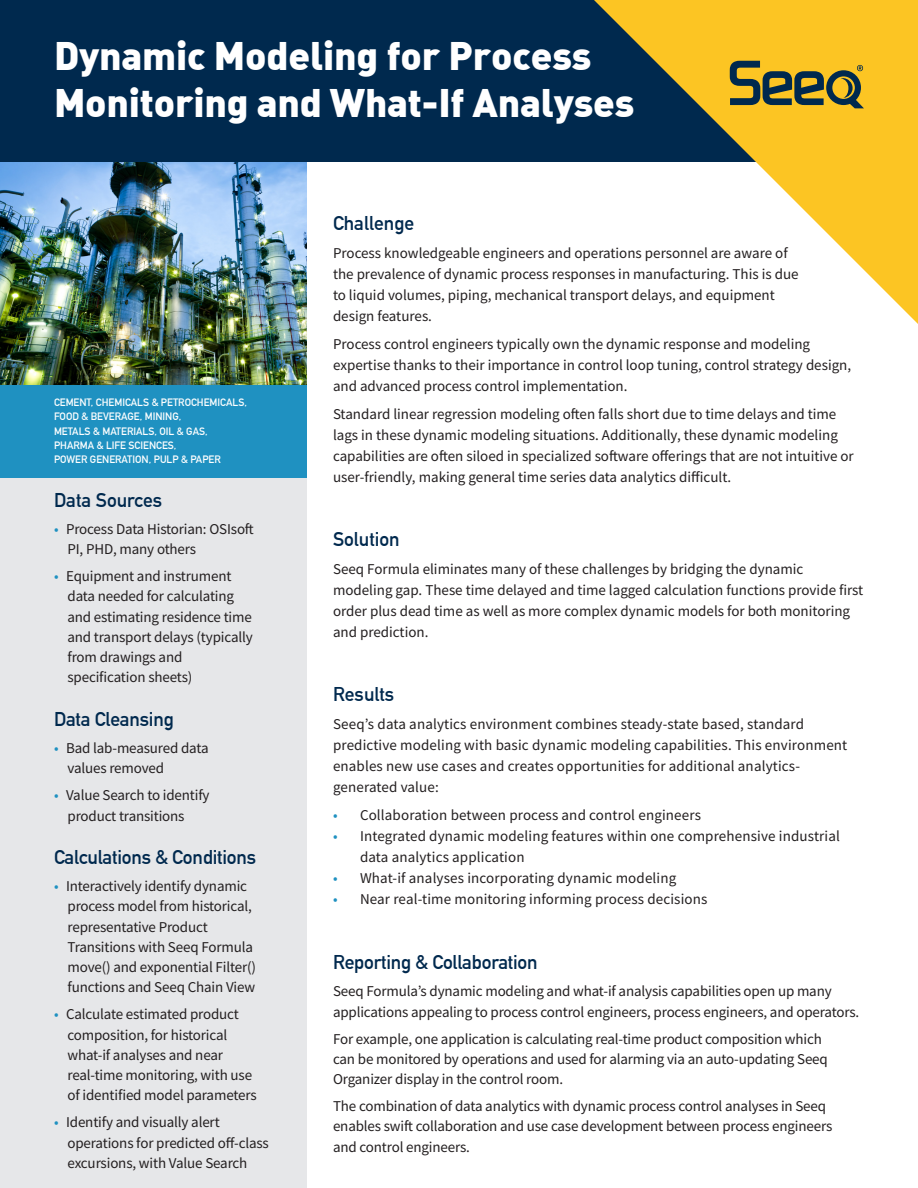
<style>
.page{position:relative;width:918px;height:1188px;background:#fff}
.page>*{position:absolute;margin:0;border:0;box-sizing:border-box;transform-origin:0 0}
.t1{font:900 39px/46.8px "DIN Alternate";letter-spacing:-.005em;color:#fff}
.t2{font:700 19.5px "DIN Alternate";letter-spacing:-.01em;color:#00294e}
.t3{font:15px/20.2px "Source Sans Pro";letter-spacing:-.01em;color:#231f20}
.t4{font:15px/21px "Source Sans Pro";letter-spacing:.01em;color:#231f20}
.t5{font:700 10.5px "DIN Alternate";color:#fff}
.s1{color:#1f91c1}
</style>
<div class="page">
<div style="left:0;top:183px;width:306px;height:1005px;background:#e6e7e9"></div>
<div style="left:0;top:384px;width:306px;height:93px;background:#1f91c1"></div>
<div style="left:0;top:0;width:918px;height:162px;background:#00294e"></div>
<svg style="left:594px;top:0;width:324px;height:324px"></svg>
<svg style="left:730px;top:61px;width:134px;height:47px"></svg>
<img style="left:0;top:162px;width:306px;height:222px">
<p class="t1" style="left:54px;top:31px;width:582px">Dynamic Modeling for Process<br>Monitoring and What-If Analyses</p>
<p class="t5" style="left:54px;top:395px;width:194px">CEMENT, CHEMICALS &amp; PETROCHEMICALS,</p>
<p class="t5" style="left:54px;top:409px;width:129px">FOOD &amp; BEVERAGE, MINING,</p>
<p class="t5" style="left:54px;top:423px;width:155px">METALS &amp; MATERIALS, OIL &amp; GAS,</p>
<p class="t5" style="left:54px;top:437px;width:124px">PHARMA &amp; LIFE SCIENCES,</p>
<p class="t5" style="left:54px;top:452px;width:168px">POWER GENERATION, PULP &amp; PAPER</p>
<p class="t2" style="left:54px;top:485px;width:110px">Data Sources</p>
<p class="t3" style="left:68px;top:519px;width:188px;text-indent:-14px"><span class="s1">•</span> Process Data Historian: OSIsoft<br>PI, PHD, many others</p>
<p class="t3" style="left:68px;top:566px;width:187px;text-indent:-14px"><span class="s1">•</span> Equipment and instrument data needed for calculating and estimating residence time and transport delays (typically from drawings and specification sheets)</p>
<p class="t2" style="left:54px;top:704px;width:121px">Data Cleansing</p>
<p class="t3" style="left:68px;top:738px;width:143px;text-indent:-14px"><span class="s1">•</span> Bad lab-measured data values removed</p>
<p class="t3" style="left:68px;top:785px;width:144px;text-indent:-14px"><span class="s1">•</span> Value Search to identify product transitions</p>
<p class="t2" style="left:54px;top:843px;width:204px">Calculations &amp; Conditions</p>
<p class="t3" style="left:68px;top:876px;width:190px;text-indent:-14px"><span class="s1">•</span> Interactively identify dynamic process model from historical, representative Product<br>Transitions with Seeq Formula move() and exponential Filter() functions and Seeq Chain View</p>
<p class="t3" style="left:68px;top:1004px;width:191px;text-indent:-14px"><span class="s1">•</span> Calculate estimated product composition, for historical what-if analyses and near real-time monitoring, with use of identified model parameters</p>
<p class="t3" style="left:68px;top:1112px;width:203px;text-indent:-14px"><span class="s1">•</span> Identify and visually alert operations for predicted off-class excursions, with Value Search</p>
<p class="t2" style="left:333px;top:209px;width:83px">Challenge</p>
<p class="t3" style="left:333px;top:243px;width:467px;line-height:21px">Process knowledgeable engineers and operations personnel are aware of the prevalence of dynamic process responses in manufacturing. This is due to liquid volumes, piping, mechanical transport delays, and equipment design features.</p>
<p class="t3" style="left:333px;top:333px;width:520px;line-height:21px">Process control engineers typically own the dynamic response and modeling expertise thanks to their importance in control loop tuning, control strategy design, and advanced process control implementation.</p>
<p class="t3" style="left:333px;top:403px;width:522px;line-height:21px">Standard linear regression modeling often falls short due to time delays and time lags in these dynamic modeling situations. Additionally, these dynamic modeling capabilities are often siloed in specialized software offerings that are not intuitive or user-friendly, making general time series data analytics difficult.</p>
<p class="t2" style="left:333px;top:525px;width:68px">Solution</p>
<p class="t3" style="left:333px;top:558px;width:532px;line-height:21px">Seeq Formula eliminates many of these challenges by bridging the dynamic modeling gap. These time delayed and time lagged calculation functions provide first order plus dead time as well as more complex dynamic models for both monitoring and prediction.</p>
<p class="t2" style="left:333px;top:680px;width:63px">Results</p>
<p class="t4" style="left:333px;top:714px;width:516px">Seeq’s data analytics environment combines steady-state based, standard predictive modeling with basic dynamic modeling capabilities. This environment enables new use cases and creates opportunities for additional analytics&shy;generated value:</p>
<p class="t4" style="left:333px;top:804px;width:370px"><span class="s1">•</span> Collaboration between process and control engineers</p>
<p class="t4" style="left:360px;top:825px;width:481px;text-indent:-27px"><span class="s1">•</span> Integrated dynamic modeling features within one comprehensive industrial data analytics application</p>
<p class="t4" style="left:333px;top:867px;width:345px"><span class="s1">•</span> What-if analyses incorporating dynamic modeling</p>
<p class="t4" style="left:333px;top:888px;width:376px"><span class="s1">•</span> Near real-time monitoring informing process decisions</p>
<p class="t2" style="left:333px;top:948px;width:206px">Reporting &amp; Collaboration</p>
<p class="t3" style="left:333px;top:981px;width:528px">Seeq Formula’s dynamic modeling and what-if analysis capabilities open up many applications appealing to process control engineers, process engineers, and operators.</p>
<p class="t3" style="left:333px;top:1028px;width:496px">For example, one application is calculating real-time product composition which can be monitored by operations and used for alarming via an auto-updating Seeq<br>Organizer display in the control room.</p>
<p class="t3" style="left:333px;top:1096px;width:501px">The combination of data analytics with dynamic process control analyses in Seeq enables swift collaboration and use case development between process engineers and control engineers.</p>
</div>
